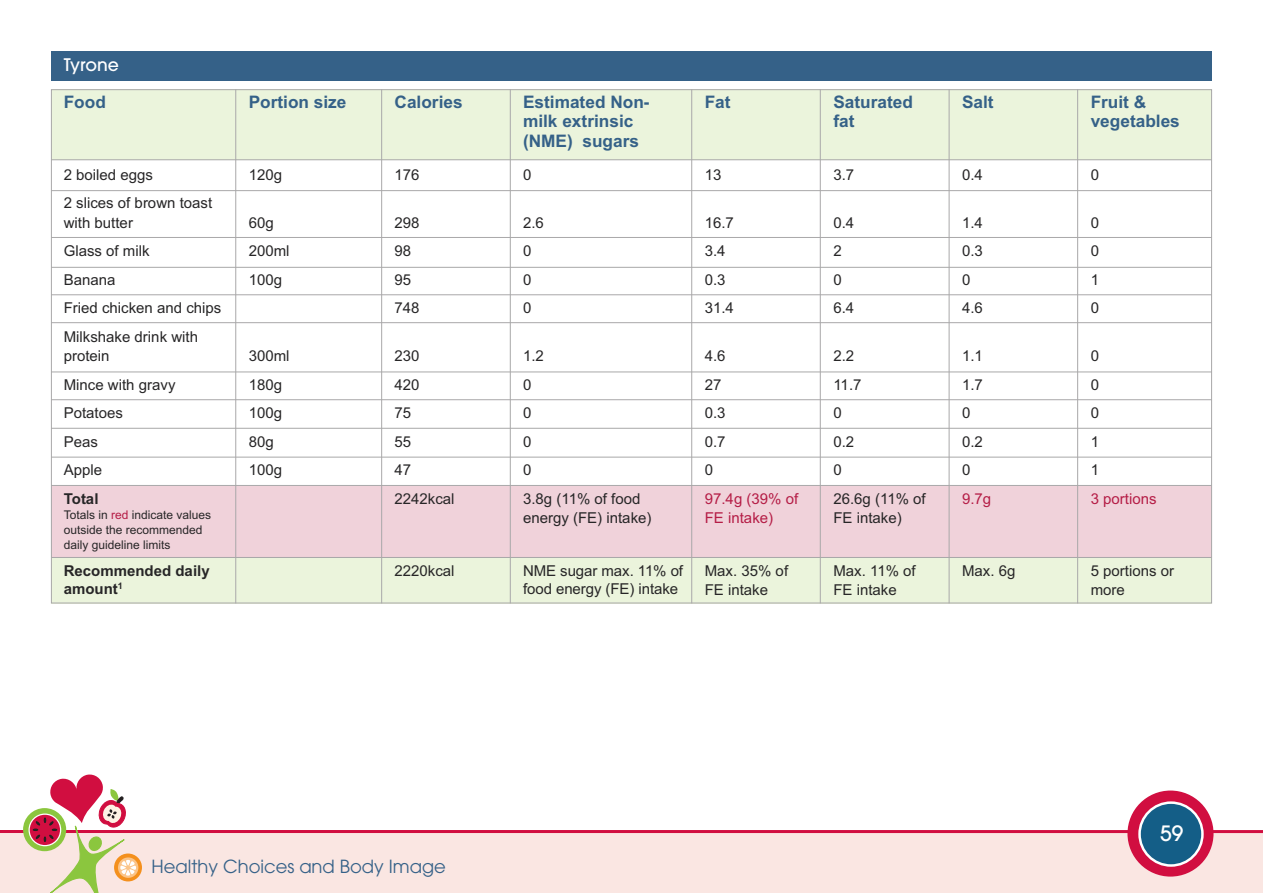
<style>
.page{position:relative;width:1263px;height:893px;background:#fff}
.page>*{position:absolute;margin:0;border:0;box-sizing:border-box;transform-origin:0 0}
.t1{font:500 21px "Avant Garde";color:#fff}
.t2{font:18px "Avant Garde";color:#356188}
.t3{font:700 17.25px/19.5px "Arial";color:#356188}
.t4{font:500 17.25px "Avant Garde";color:#fff}
.t5{font:15px/28.5px "Arial";color:#272627}
.t6{font:15px/19.5px "Arial";color:#b51d46}
.t7{font:700 15px/18px "Arial";color:#272627}
.t8{font:12px/15px "Arial";color:#272627}
.s1{color:#b51d46}
</style>
<div class="page">
<div style="left:0;top:832px;width:1263px;height:61px;background:#fae6e2"></div>
<hr style="left:0;top:830px;width:1263px;height:3px;background:#d10e40">
<svg style="left:114px;top:853px;width:28px;height:28px"></svg>
<div style="left:118px;top:857px;width:20px;height:21px;background:#fbc488;border-radius:50%"></div>
<div style="left:23px;top:808px;width:43px;height:43px;background:#8bc63e;border-radius:50%"></div>
<svg style="left:29px;top:814px;width:32px;height:32px"></svg>
<div style="left:28px;top:813px;width:33px;height:33px;border:1px solid #fff;border-radius:50%"></div>
<svg style="left:33px;top:774px;width:103px;height:119px"></svg>
<div style="left:1127px;top:790px;width:86px;height:87px;background:#d10e40;border-radius:50%"></div>
<div style="left:1139px;top:803px;width:63px;height:62px;background:#145e87;border-radius:50%"></div>
<div style="left:1138px;top:801px;width:66px;height:66px;border:2px solid #fff;border-radius:50%"></div>
<div style="left:51px;top:558px;width:1161px;height:45px;background:#ebf4dc"></div>
<div style="left:51px;top:486px;width:1161px;height:72px;background:#f0d2da"></div>
<div style="left:51px;top:89px;width:1161px;height:70px;background:#ebf4dc"></div>
<div style="left:51px;top:51px;width:1161px;height:30px;background:#356188"></div>
<hr style="left:51px;top:190px;width:1161px;height:1px;background:#a9a8a9">
<hr style="left:51px;top:237px;width:1161px;height:1px;background:#a9a8a9">
<hr style="left:51px;top:267px;width:1161px;height:1px;background:#a9a8a9">
<hr style="left:51px;top:294px;width:1161px;height:1px;background:#a9a8a9">
<hr style="left:51px;top:372px;width:1161px;height:1px;background:#a9a8a9">
<hr style="left:51px;top:399px;width:1161px;height:1px;background:#a9a8a9">
<hr style="left:51px;top:428px;width:1161px;height:1px;background:#a9a8a9">
<hr style="left:51px;top:159px;width:1161px;height:1px;background:#a9a8a9">
<hr style="left:235px;top:89px;width:1px;height:514px;background:#a9a8a9">
<hr style="left:381px;top:89px;width:1px;height:514px;background:#a9a8a9">
<hr style="left:510px;top:89px;width:1px;height:514px;background:#a9a8a9">
<hr style="left:691px;top:89px;width:1px;height:514px;background:#a9a8a9">
<hr style="left:820px;top:89px;width:1px;height:514px;background:#a9a8a9">
<hr style="left:949px;top:89px;width:1px;height:514px;background:#a9a8a9">
<hr style="left:1077px;top:89px;width:1px;height:514px;background:#a9a8a9">
<hr style="left:51px;top:485px;width:1161px;height:1px;background:#a9a8a9">
<hr style="left:51px;top:457px;width:1161px;height:1px;background:#a9a8a9">
<hr style="left:51px;top:557px;width:1161px;height:1px;background:#a9a8a9">
<hr style="left:51px;top:322px;width:1161px;height:1px;background:#a9a8a9">
<p class="t4" style="left:64px;top:58px;width:57px">Tyrone</p>
<p class="t3" style="left:64px;top:92px;width:44px">Food</p>
<p class="t5" style="left:64px;top:160px;width:150px">2 boiled eggs<br>2 slices of brown toast</p>
<p class="t5" style="left:64px;top:208px;width:159px">with butter<br>Glass of milk<br>Banana<br>Fried chicken and chips<br>Milkshake drink with</p>
<p class="t5" style="left:64px;top:342px;width:113px">protein<br>Mince with gravy<br>Potatoes<br>Peas<br>Apple</p>
<p class="t7" style="left:64px;top:490px;width:36px">Total</p>
<p class="t8" style="left:64px;top:507px;width:149px">Totals in <span class="s1">red</span> indicate values outside the recommended daily guideline limits</p>
<p class="t7" style="left:64px;top:562px;width:147px">Recommended daily amount<sup>1</sup></p>
<p class="t3" style="left:249px;top:92px;width:99px">Portion size</p>
<p class="t5" style="left:249px;top:160px;width:35px">120g</p>
<p class="t5" style="left:249px;top:208px;width:42px">60g<br>200ml<br>100g</p>
<p class="t5" style="left:249px;top:342px;width:42px">300ml<br>180g<br>100g<br>80g<br>100g</p>
<p class="t3" style="left:395px;top:92px;width:70px">Calories</p>
<p class="t5" style="left:395px;top:160px;width:27px">176</p>
<p class="t5" style="left:395px;top:208px;width:27px">298<br>98<br>95<br>748</p>
<p class="t5" style="left:395px;top:342px;width:62px">230<br>420<br>75<br>55<br>47<br>2242kcal</p>
<p class="t5" style="left:395px;top:556px;width:62px">2220kcal</p>
<p class="t3" style="left:523px;top:92px;width:128px">Estimated Non&shy;milk extrinsic (NME) sugars</p>
<p class="t5" style="left:523px;top:160px;width:10px">0</p>
<p class="t5" style="left:523px;top:208px;width:22px">2.6<br>0<br>0<br>0</p>
<p class="t5" style="left:523px;top:342px;width:119px">1.2<br>0<br>0<br>0<br>0<br>3.8g (11% of food</p>
<p class="t5" style="left:523px;top:504px;width:130px">energy (FE) intake)</p>
<p class="t5" style="left:523px;top:562px;width:162px;line-height:18px">NME sugar max. 11% of food energy (FE) intake</p>
<p class="t3" style="left:705px;top:92px;width:27px">Fat</p>
<p class="t5" style="left:705px;top:160px;width:18px">13</p>
<p class="t5" style="left:705px;top:208px;width:31px">16.7<br>3.4<br>0.3<br>31.4</p>
<p class="t5" style="left:705px;top:342px;width:22px">4.6<br>27<br>0.3<br>0.7<br>0</p>
<p class="t6" style="left:705px;top:489px;width:95px">97.4g (39% of<br>FE intake)</p>
<p class="t5" style="left:705px;top:561px;width:85px;line-height:19.5px">Max. 35% of<br>FE intake</p>
<p class="t3" style="left:833px;top:92px;width:81px">Saturated fat</p>
<p class="t5" style="left:833px;top:160px;width:22px">3.7</p>
<p class="t5" style="left:833px;top:208px;width:22px">0.4<br>2<br>0<br>6.4</p>
<p class="t5" style="left:833px;top:342px;width:94px">2.2<br>11.7<br>0<br>0.2<br>0<br>26.6g (11% of</p>
<p class="t5" style="left:833px;top:504px;width:70px">FE intake)</p>
<p class="t5" style="left:833px;top:561px;width:84px;line-height:19.5px">Max. 11% of<br>FE intake</p>
<p class="t3" style="left:962px;top:92px;width:33px">Salt</p>
<p class="t5" style="left:962px;top:160px;width:22px">0.4</p>
<p class="t5" style="left:962px;top:208px;width:22px">1.4<br>0.3<br>0<br>4.6</p>
<p class="t5" style="left:962px;top:342px;width:22px">1.1<br>1.7<br>0<br>0.2<br>0</p>
<p class="t6" style="left:962px;top:489px;width:31px">9.7g</p>
<p class="t5" style="left:962px;top:556px;width:55px">Max. 6g</p>
<p class="t3" style="left:1091px;top:92px;width:91px">Fruit &amp; vegetables</p>
<p class="t5" style="left:1091px;top:160px;width:10px">0</p>
<p class="t5" style="left:1091px;top:208px;width:10px;text-align:justify">0<br>0<br>1<br>0</p>
<p class="t5" style="left:1091px;top:342px;width:10px;text-align:justify">0<br>0<br>0<br>1<br>1</p>
<p class="t6" style="left:1091px;top:489px;width:67px">3 portions</p>
<p class="t5" style="left:1091px;top:561px;width:85px;line-height:19.5px">5 portions or more</p>
<p class="t2" style="left:152px;top:860px;width:296px">Healthy Choices and Body Image</p>
<h1 class="t1" style="left:1160px;top:826px;width:25px">59</h1>
</div>
